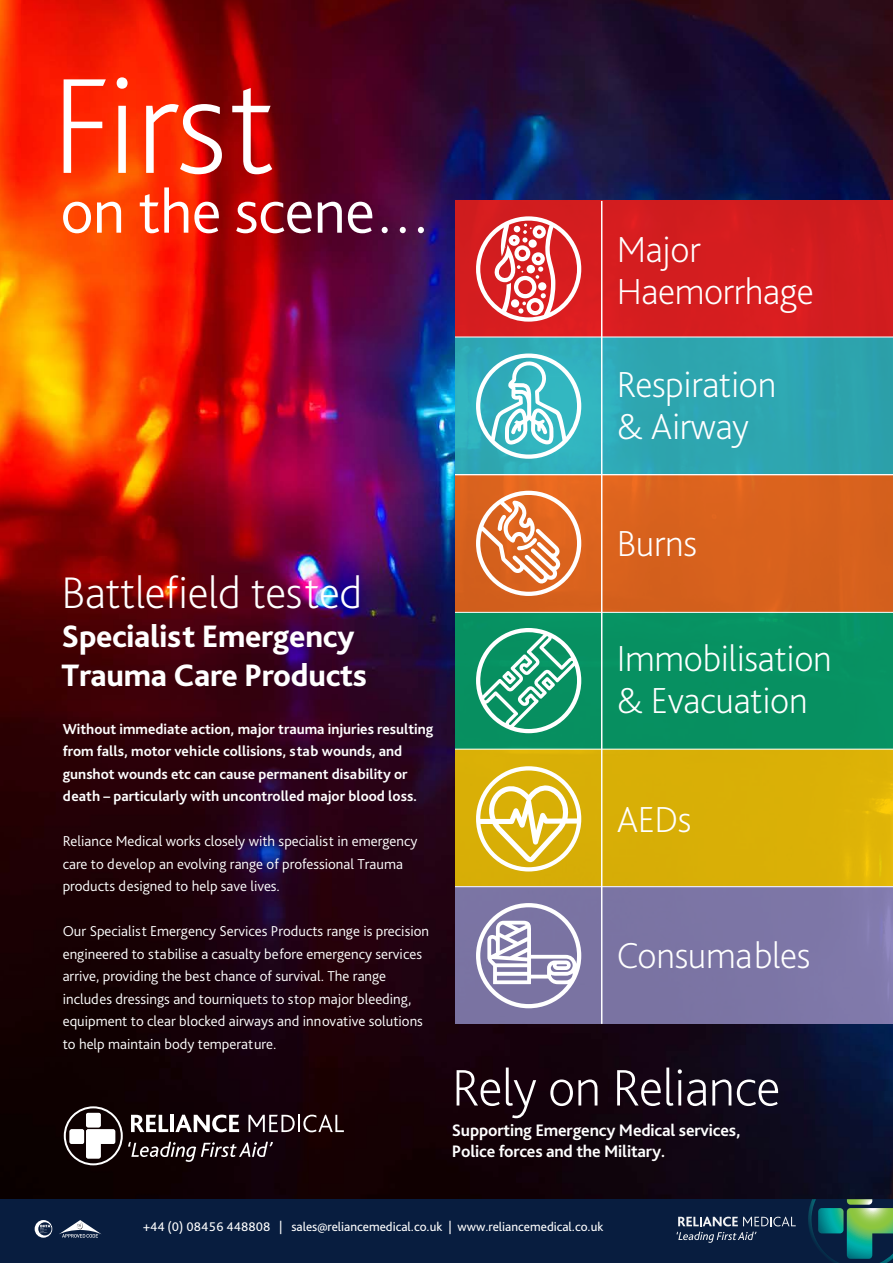
<style>
.page{position:relative;width:893px;height:1263px;background:#fff}
.page>*{position:absolute;margin:0;border:0;box-sizing:border-box;transform-origin:0 0}
.t1{font:200 141.9px "Bliss Pro";letter-spacing:-.015em;color:#fff}
.t2{font:300 63.9px "Bliss Pro";letter-spacing:-.01em;color:#fff}
.t3{font:200 53.7px "Bliss Pro";letter-spacing:-.01em;color:#fff}
.t4{font:200 46.2px "Bliss Pro";letter-spacing:-.01em;color:#fff}
.t5{font:200 37.8px/42px "Bliss Pro";letter-spacing:-.01em;color:#fff}
.t6{font:800 32.4px/39px "Bliss Pro";letter-spacing:-.01em;color:#fff}
.t7{font:700 17.4px "Bliss Pro";letter-spacing:-.01em;color:#fff}
.t8{font:300 15px/22.5px "Bliss Pro";color:#fff}
.t9{font:700 15px/22.5px "Bliss Pro";color:#fff}
.t10{font:13.2px "Bliss Pro";color:#fff}
</style>
<div class="page">
<img style="left:0;top:0;width:893px;height:1199px">
<div style="left:0;top:1199px;width:893px;height:64px;background:#081d3f"></div>
<svg style="left:808px;top:1199px;width:85px;height:64px"></svg>
<svg style="left:678px;top:1217px;width:118px;height:9px"></svg>
<svg style="left:676px;top:1232px;width:80px;height:11px"></svg>
<svg style="left:59px;top:1220px;width:42px;height:17px"></svg>
<svg style="left:35px;top:1220px;width:17px;height:18px"></svg>
<div style="left:455px;top:612px;width:438px;height:137px;background:#079061"></div>
<div style="left:455px;top:749px;width:438px;height:138px;background:#d9af06"></div>
<div style="left:455px;top:887px;width:438px;height:137px;background:#7c75a4"></div>
<svg style="left:476px;top:766px;width:105px;height:105px"></svg>
<svg style="left:476px;top:628px;width:105px;height:105px"></svg>
<svg style="left:476px;top:903px;width:105px;height:105px"></svg>
<div style="left:455px;top:201px;width:438px;height:136px;background:#d41d1f"></div>
<div style="left:455px;top:337px;width:438px;height:138px;background:linear-gradient(to right,#30afbb,#2da1ac)"></div>
<div style="left:455px;top:475px;width:438px;height:137px;background:#d8621d"></div>
<svg style="left:476px;top:353px;width:105px;height:106px"></svg>
<svg style="left:476px;top:491px;width:105px;height:105px"></svg>
<svg style="left:476px;top:216px;width:105px;height:106px"></svg>
<svg style="left:64px;top:1106px;width:280px;height:59px"></svg>
<hr style="left:601px;top:201px;width:1px;height:823px;background:#fff">
<hr style="left:455px;top:474px;width:438px;height:1px;background:#fff">
<hr style="left:455px;top:337px;width:438px;height:1px;background:#fff">
<hr style="left:455px;top:612px;width:438px;height:1px;background:#fff">
<hr style="left:455px;top:749px;width:438px;height:1px;background:#fff">
<hr style="left:455px;top:886px;width:438px;height:1px;background:#fff">
<p class="t1" style="left:51px;top:38px;width:226px">First</p>
<p class="t2" style="left:61px;top:172px;width:372px">on the scene…</p>
<p class="t5" style="left:617px;top:227px;width:86px">Major</p>
<p class="t5" style="left:617px;top:269px;width:199px">Haemorrhage</p>
<p class="t5" style="left:617px;top:362px;width:161px">Respiration</p>
<p class="t5" style="left:617px;top:404px;width:134px">&amp; Airway</p>
<p class="t4" style="left:62px;top:564px;width:302px">Battlefield tested</p>
<p class="t6" style="left:62px;top:616px;width:307px">Specialist Emergency<br>Trauma Care Products</p>
<p class="t9" style="left:63px;top:717px;width:372px">Without immediate action, major trauma injuries resulting from falls, motor vehicle collisions, stab wounds, and gunshot wounds etc can cause permanent disability or death – particularly with uncontrolled major blood loss.</p>
<p class="t8" style="left:63px;top:829px;width:356px">Reliance Medical works closely with specialist in emergency care to develop an evolving range of professional Trauma products designed to help save lives.</p>
<p class="t8" style="left:63px;top:919px;width:368px">Our Specialist Emergency Services Products range is precision engineered to stabilise a casualty before emergency services arrive, providing the best chance of survival. The range includes dressings and tourniquets to stop major bleeding, equipment to clear blocked airways and innovative solutions to help maintain body temperature.</p>
<p class="t5" style="left:617px;top:521px;width:82px">Burns</p>
<p class="t5" style="left:617px;top:637px;width:217px">Immobilisation &amp; Evacuation</p>
<p class="t5" style="left:617px;top:797px;width:76px">AEDs</p>
<p class="t5" style="left:617px;top:934px;width:195px">Consumables</p>
<p class="t3" style="left:452px;top:1054px;width:330px">Rely on Reliance</p>
<p class="t7" style="left:452px;top:1120px;width:290px">Supporting Emergency Medical services,</p>
<p class="t7" style="left:452px;top:1140px;width:215px">Police forces and the Military.</p>
<p class="t10" style="left:143px;top:1218px;width:462px">+44 (0) 08456 448808 | sales@reliancemedical.co.uk | www.reliancemedical.co.uk</p>
</div>
